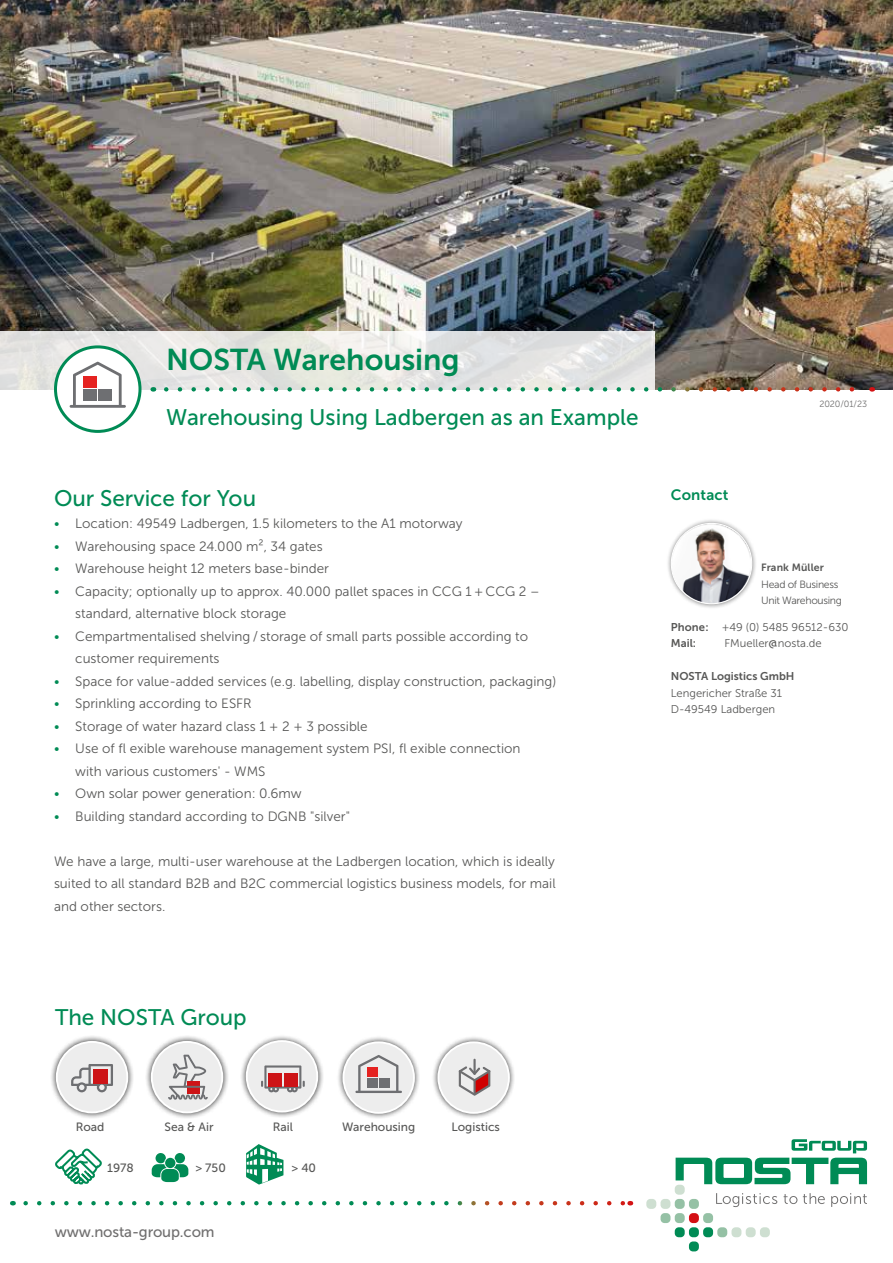
<style>
.page{position:relative;width:893px;height:1263px;background:#fff}
.page>*{position:absolute;margin:0;border:0;box-sizing:border-box;transform-origin:0 0}
.t1{font:30px "Museo Sans 700";color:#008b55}
.t2{font:22.5px "Museo Sans 500";color:#008b55}
.t3{font:15px "Museo Sans 500";letter-spacing:-.01em;color:#706f6f}
.t4{font:15px "Museo Sans 700";letter-spacing:.01em;color:#008b55}
.t5{font:13.5px/22.5px "Museo Sans 300";color:#575756}
.t6{font:12px "Museo Sans 500";color:#575756}
.t7{font:11.25px/16.5px "Museo Sans 300";color:#575756}
.t8{font:11.25px "Museo Sans 700";color:#575756}
.t9{font:10.5px/16.5px "Museo Sans 300";letter-spacing:-.03em;color:#575756}
.t10{font:10.5px "Museo Sans 700";letter-spacing:.01em;color:#575756}
.t11{font:9px "Museo Sans 300";letter-spacing:-.01em;color:#706f6f}
.s1{color:#008b55}
.s2{font-family:"Museo Sans 700"}
.s3{font-family:"Museo Sans 500"}
</style>
<div class="page">
<img style="left:0;top:0;width:893px;height:389px">
<svg style="left:0;top:332px;width:655px;height:65px;fill:#e6e6e3"></svg>
<div style="left:432px;top:1035px;width:84px;height:85px;background:#000;opacity:.75"></div>
<div style="left:438px;top:1042px;width:71px;height:71px;background:#ededed;border-radius:50%"></div>
<div style="left:437px;top:1041px;width:73px;height:73px;border:2px solid #fff;border-radius:50%"></div>
<svg style="left:459px;top:1066px;width:31px;height:30px"></svg>
<hr style="left:473px;top:1059px;width:3px;height:16px;background:#6e6e70">
<hr style="left:473px;top:1079px;width:3px;height:15px;background:#6e6e70">
<div style="left:50px;top:1035px;width:84px;height:84px;background:#000;opacity:.75"></div>
<div style="left:57px;top:1042px;width:70px;height:70px;background:#ededed;border-radius:50%"></div>
<div style="left:56px;top:1041px;width:72px;height:72px;border:2px solid #fff;border-radius:50%"></div>
<svg style="left:71px;top:1064px;width:42px;height:28px"></svg>
<div style="left:94px;top:1069px;width:14px;height:15px;background:#cd1417"></div>
<div style="left:145px;top:1035px;width:84px;height:84px;background:#000;opacity:.75"></div>
<div style="left:152px;top:1042px;width:70px;height:70px;background:#ededed;border-radius:50%"></div>
<div style="left:151px;top:1041px;width:72px;height:72px;border:2px solid #fff;border-radius:50%"></div>
<svg style="left:168px;top:1055px;width:40px;height:45px"></svg>
<div style="left:240px;top:1034px;width:84px;height:84px;background:#000;opacity:.75"></div>
<div style="left:247px;top:1041px;width:70px;height:70px;background:#ededed;border-radius:50%"></div>
<div style="left:246px;top:1040px;width:72px;height:72px;border:2px solid #fff;border-radius:50%"></div>
<svg style="left:261px;top:1065px;width:44px;height:27px"></svg>
<div style="left:268px;top:1073px;width:13px;height:13px;background:#cd1417"></div>
<div style="left:285px;top:1073px;width:13px;height:13px;background:#cd1417"></div>
<div style="left:337px;top:1035px;width:84px;height:85px;background:#000;opacity:.75"></div>
<div style="left:343px;top:1042px;width:71px;height:71px;background:#ededed;border-radius:50%"></div>
<div style="left:342px;top:1041px;width:73px;height:73px;border:2px solid #fff;border-radius:50%"></div>
<svg style="left:355px;top:1055px;width:47px;height:38px"></svg>
<svg style="left:55px;top:1148px;width:47px;height:37px"></svg>
<svg style="left:152px;top:1153px;width:36px;height:29px"></svg>
<svg style="left:246px;top:1144px;width:37px;height:40px"></svg>
<svg style="left:716px;top:1193px;width:61px;height:14px"></svg>
<svg style="left:784px;top:1194px;width:13px;height:10px"></svg>
<svg style="left:803px;top:1193px;width:22px;height:11px"></svg>
<svg style="left:831px;top:1193px;width:36px;height:14px"></svg>
<svg style="left:676px;top:1139px;width:191px;height:45px"></svg>
<div style="left:689px;top:1241px;width:10px;height:10px;background:#008b55;border-radius:4px"></div>
<div style="left:703px;top:1227px;width:10px;height:10px;background:#008b55;border-radius:4px"></div>
<div style="left:675px;top:1227px;width:10px;height:10px;background:#008b55;border-radius:4px"></div>
<div style="left:689px;top:1227px;width:10px;height:10px;background:#008b55;border-radius:4px"></div>
<div style="left:689px;top:1213px;width:10px;height:10px;background:#d40f14;border-radius:4px"></div>
<div style="left:675px;top:1185px;width:10px;height:10px;background:#cedfd1;border-radius:4px"></div>
<div style="left:717px;top:1227px;width:10px;height:10px;background:#95c1a5;border-radius:4px"></div>
<div style="left:731px;top:1227px;width:10px;height:10px;background:#cedfd1;border-radius:4px"></div>
<div style="left:760px;top:1227px;width:10px;height:10px;background:#cedfd1;border-radius:4px"></div>
<div style="left:746px;top:1227px;width:10px;height:10px;background:#cedfd1;border-radius:4px"></div>
<div style="left:703px;top:1213px;width:10px;height:10px;background:#95c1a5;border-radius:4px"></div>
<div style="left:675px;top:1213px;width:10px;height:10px;background:#95c1a5;border-radius:4px"></div>
<div style="left:660px;top:1213px;width:10px;height:10px;background:#95c1a5;border-radius:4px"></div>
<div style="left:675px;top:1199px;width:10px;height:10px;background:#95c1a5;border-radius:4px"></div>
<div style="left:689px;top:1199px;width:10px;height:10px;background:#95c1a5;border-radius:4px"></div>
<div style="left:660px;top:1199px;width:10px;height:10px;background:#cedfd1;border-radius:4px"></div>
<div style="left:646px;top:1199px;width:10px;height:10px;background:#cedfd1;border-radius:4px"></div>
<svg style="left:26px;top:1201px;width:597px;height:4px"></svg>
<div style="left:56px;top:347px;width:84px;height:84px;background:#fff;border-radius:50%"></div>
<div style="left:54px;top:345px;width:87px;height:88px;border:3px solid #008b55;border-radius:50%"></div>
<svg style="left:166px;top:387px;width:699px;height:5px"></svg>
<div style="left:666px;top:518px;width:91px;height:91px;background:#000;opacity:.5"></div>
<img style="left:671px;top:523px;width:81px;height:81px;border-radius:40px">
<div style="left:671px;top:523px;width:81px;height:81px;border:1px solid #fff;border-radius:50%"></div>
<svg style="left:70px;top:362px;width:56px;height:46px"></svg>
<h1 class="t1" style="left:166px;top:343px;width:295px">NOSTA Warehousing</h1>
<h2 class="t2" style="left:166px;top:405px;width:474px">Warehousing Using Ladbergen as an Example</h2>
<h2 class="t2" style="left:54px;top:486px;width:204px">Our Service for You</h2>
<p class="t5" style="left:54px;top:512px;width:410px"><span class="s1">•</span> Location: 49549 Ladbergen, 1.5 kilometers to the A1 motorway</p>
<p class="t5" style="left:54px;top:535px;width:270px"><span class="s1">•</span> Warehousing space 24.000 m², 34 gates</p>
<p class="t5" style="left:54px;top:557px;width:276px"><span class="s1">•</span> Warehouse height 12 meters base-binder</p>
<p class="t5" style="left:75px;top:580px;width:466px;text-indent:-21px"><span class="s1">•</span> Capacity; optionally up to approx. 40.000 pallet spaces in CCG 1 + CCG 2 – standard, alternative block storage</p>
<p class="t5" style="left:75px;top:625px;width:454px;text-indent:-21px"><span class="s1">•</span> Cempartmentalised shelving / storage of small parts possible according to customer requirements</p>
<p class="t5" style="left:54px;top:670px;width:504px"><span class="s1">•</span> Space for value-added services (e.g. labelling, display construction, packaging)</p>
<p class="t5" style="left:54px;top:692px;width:199px"><span class="s1">•</span> Sprinkling according to ESFR</p>
<p class="t5" style="left:54px;top:715px;width:315px"><span class="s1">•</span> Storage of water hazard class 1 + 2 + 3 possible</p>
<p class="t5" style="left:75px;top:737px;width:447px;text-indent:-21px"><span class="s1">•</span> Use of fl exible warehouse management system PSI, fl exible connection with various customers' - WMS</p>
<p class="t5" style="left:54px;top:782px;width:249px"><span class="s1">•</span> Own solar power generation: 0.6mw</p>
<p class="t5" style="left:54px;top:805px;width:297px"><span class="s1">•</span> Building standard according to DGNB "silver"</p>
<p class="t5" style="left:54px;top:850px;width:503px;text-align:justify">We have a large, multi-user warehouse at the Ladbergen location, which is ideally suited to all standard B2B and B2C commercial logistics business models, for mail and other sectors.</p>
<p class="t4" style="left:671px;top:486px;width:59px">Contact</p>
<p class="t11" style="left:819px;top:399px;width:49px">2020/01/23</p>
<p class="t10" style="left:761px;top:562px;width:64px">Frank Müller</p>
<p class="t9" style="left:761px;top:576px;width:82px">Head of Business<br>Unit Warehousing</p>
<p class="t7" style="left:671px;top:618px;width:179px"><span class="s2">Phone:</span> +49 (0) 5485 96512-630</p>
<p class="t8" style="left:671px;top:637px;width:27px">Mail:</p>
<p class="t7" style="left:724px;top:635px;width:99px">FMueller<span class="s3">@</span>nosta.de</p>
<p class="t8" style="left:671px;top:670px;width:125px">NOSTA Logistics GmbH</p>
<p class="t7" style="left:671px;top:684px;width:113px">Lengericher Straße 31<br>D-49549 Ladbergen</p>
<h2 class="t2" style="left:55px;top:1005px;width:193px">The NOSTA Group</h2>
<p class="t6" style="left:76px;top:1120px;width:30px">Road</p>
<p class="t6" style="left:165px;top:1120px;width:50px">Sea &amp; Air</p>
<p class="t6" style="left:273px;top:1120px;width:22px">Rail</p>
<p class="t6" style="left:342px;top:1120px;width:75px">Warehousing</p>
<p class="t6" style="left:451px;top:1120px;width:50px">Logistics</p>
<p class="t6" style="left:107px;top:1161px;width:28px">1978</p>
<p class="t6" style="left:195px;top:1161px;width:32px">&gt; 750</p>
<p class="t6" style="left:292px;top:1161px;width:26px">&gt; 40</p>
<p class="t3" style="left:55px;top:1224px;width:161px">www.nosta-group.com</p>
</div>
